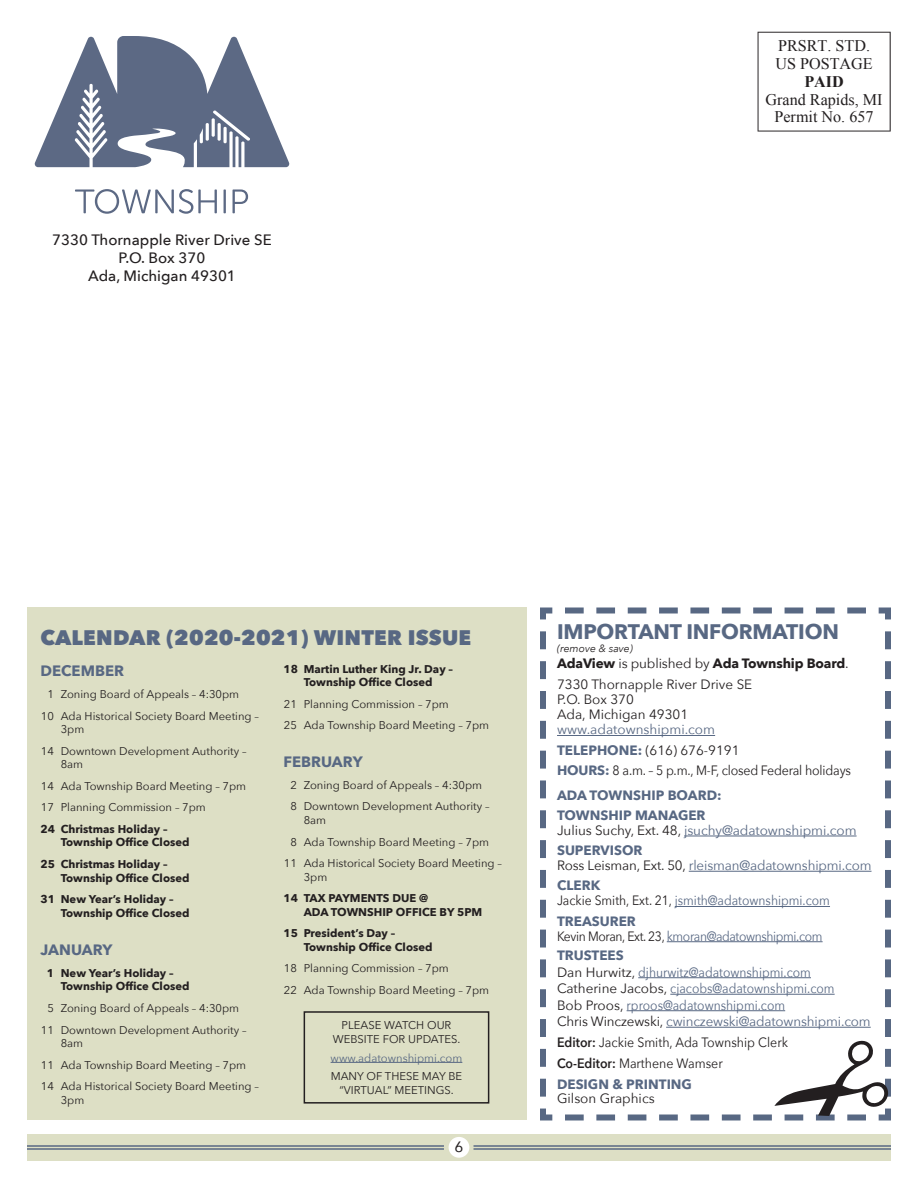
<style>
.page{position:relative;width:918px;height:1188px;background:#fff}
.page>*{position:absolute;margin:0;border:0;box-sizing:border-box;transform-origin:0 0}
.t1{font:800 21px "Avenir Next";letter-spacing:.01em;color:#586883}
.t2{font:700 21px "Avenir Next";letter-spacing:-.01em;color:#586883}
.t3{font:16.2px/17.9px "Times New Roman";color:#231f20;text-align:center}
.body{font:500 15px/18px "Avenir Next";color:#231f20;text-align:center}
.t4{font:700 15px "Avenir Next";color:#586883}
.t5{font:15px "Avenir";color:#231f20}
.body-2{font:13.5px/16.5px "Avenir Next";letter-spacing:-.005em;color:#586883;scale:.9 1}
.body-3{font:13.5px "Avenir Next";letter-spacing:-.005em;color:#586883}
.Ph_Head{font:13.5px/15px "Avenir Next";color:#231f20}
.body-4{font:13.5px "Avenir Next";color:#231f20;scale:.92 1}
.Ph_Head-2{font:13.5px "Avenir Next";color:#231f20;scale:.92 1}
.Ph_Head-3{font:700 13.5px "Avenir Next";color:#586883}
.body-5{font:13.5px "Avenir Next";letter-spacing:-.03em;color:#586883;scale:.9 1}
.body-6{font:700 13.5px/13.5px "Avenir Next";color:#586883}
.Ph_Head-4{font:700 13.5px "Avenir Next";letter-spacing:-.01em;color:#231f20}
.Ph_Head-5{font:13.5px "Avenir Next";color:#586883}
.t6{font:11.25px/13.5px "Avenir Next";color:#231f20}
.t7{font:700 11.25px/13.5px "Avenir Next";color:#231f20}
.t8{font:11.25px "Avenir Next";color:#586883}
.t9{font:italic 10.5px "Avenir Next";color:#231f20}
.s1{font-weight:700}
.s2{font-weight:400}
.s3{font-weight:700;color:#586883}
.s4{color:#231f20}
.s5{font-weight:600}
.s6{font-weight:400;color:#231f20}
</style>
<div class="page">
<div style="left:27px;top:1134px;width:864px;height:27px;background:#dddfc5"></div>
<hr style="left:27px;top:1145px;width:417px;height:2px;background:#586883">
<hr style="left:27px;top:1148px;width:417px;height:2px;background:#586883">
<div style="left:449px;top:1137px;width:20px;height:21px;background:#fff;border-radius:50%"></div>
<hr style="left:474px;top:1145px;width:417px;height:2px;background:#586883">
<hr style="left:474px;top:1148px;width:417px;height:2px;background:#586883">
<svg style="left:758px;top:32px;width:133px;height:100px"></svg>
<svg style="left:35px;top:36px;width:254px;height:131px"></svg>
<svg style="left:75px;top:189px;width:142px;height:25px"></svg>
<hr style="left:224px;top:189px;width:2px;height:24px;background:#5c6984">
<svg style="left:233px;top:189px;width:15px;height:24px"></svg>
<svg style="left:540px;top:607px;width:351px;height:514px"></svg>
<svg style="left:565px;top:625px;width:326px;height:495px"></svg>
<div style="left:27px;top:608px;width:499px;height:512px;background:#dddfc5"></div>
<hr style="left:557px;top:735px;width:158px;height:1px;background:#586883">
<hr style="left:684px;top:836px;width:173px;height:1px;background:#586883">
<hr style="left:689px;top:871px;width:183px;height:1px;background:#586883">
<hr style="left:675px;top:906px;width:155px;height:1px;background:#586883">
<hr style="left:667px;top:941px;width:156px;height:1px;background:#586883">
<hr style="left:638px;top:977px;width:173px;height:1px;background:#586883">
<hr style="left:670px;top:994px;width:165px;height:1px;background:#586883">
<hr style="left:627px;top:1010px;width:158px;height:1px;background:#586883">
<hr style="left:666px;top:1027px;width:205px;height:1px;background:#586883">
<hr style="left:331px;top:1062px;width:131px;height:1px;background:#586883">
<div style="left:304px;top:1011px;width:185px;height:93px;border:2px solid #231f20"></div>
<p class="body" style="left:52px;top:230px;width:221px">7330 Thornapple River Drive SE<br>P.O. Box 370<br>Ada, Michigan 49301</p>
<p class="t3" style="left:766px;top:36px;width:118px">PRSRT. STD.<br>US POSTAGE<br><span class="s1">PAID<br></span>Grand Rapids, MI<br>Permit No. 657</p>
<p class="t1" style="left:40px;top:625px;width:432px">CALENDAR (2020-2021) WINTER ISSUE</p>
<p class="t4" style="left:40px;top:658px;width:85px">DECEMBER</p>
<p class="t6" style="left:47px;top:687px;width:193px">1 Zoning Board of Appeals – 4:30pm</p>
<p class="t6" style="left:61px;top:708px;width:200px;text-indent:-20px">10 Ada Historical Society Board Meeting –<br>3pm</p>
<p class="t6" style="left:61px;top:743px;width:187px;text-indent:-20px">14 Downtown Development Authority –<br>8am</p>
<p class="t6" style="left:41px;top:779px;width:207px">14 Ada Township Board Meeting – 7pm</p>
<p class="t6" style="left:41px;top:800px;width:166px">17 Planning Commission – 7pm</p>
<p class="t7" style="left:61px;top:822px;width:130px;text-indent:-20px">24 Christmas Holiday –<br>Township Office Closed</p>
<p class="t7" style="left:61px;top:857px;width:130px;text-indent:-20px">25 Christmas Holiday –<br>Township Office Closed</p>
<p class="t7" style="left:61px;top:892px;width:130px;line-height:14.2px;text-indent:-20px">31 New Year’s Holiday –<br>Township Office Closed</p>
<p class="t4" style="left:40px;top:937px;width:74px">JANUARY</p>
<p class="t7" style="left:61px;top:966px;width:130px;text-indent:-14px">1 New Year’s Holiday –<br>Township Office Closed</p>
<p class="t6" style="left:47px;top:1001px;width:193px">5 Zoning Board of Appeals – 4:30pm</p>
<p class="t6" style="left:61px;top:1022px;width:187px;text-indent:-20px">11 Downtown Development Authority –<br>8am</p>
<p class="t6" style="left:41px;top:1058px;width:207px">11 Ada Township Board Meeting – 7pm</p>
<p class="t6" style="left:61px;top:1079px;width:200px;text-indent:-20px">14 Ada Historical Society Board Meeting –<br>3pm</p>
<p class="t7" style="left:284px;top:662px;width:171px;text-align:center">18 Martin Luther King Jr. Day –<br>Township Office Closed</p>
<p class="t6" style="left:284px;top:697px;width:166px">21 Planning Commission – 7pm</p>
<p class="t6" style="left:284px;top:718px;width:207px">25 Ada Township Board Meeting – 7pm</p>
<p class="t4" style="left:284px;top:749px;width:81px">FEBRUARY</p>
<p class="t6" style="left:290px;top:778px;width:193px">2 Zoning Board of Appeals – 4:30pm</p>
<p class="t6" style="left:304px;top:799px;width:187px;text-indent:-13px">8 Downtown Development Authority –<br>8am</p>
<p class="t6" style="left:290px;top:834px;width:200px">8 Ada Township Board Meeting – 7pm</p>
<p class="t6" style="left:304px;top:856px;width:200px;text-indent:-20px">11 Ada Historical Society Board Meeting –<br>3pm</p>
<p class="t7" style="left:304px;top:891px;width:180px;text-indent:-20px">14 TAX PAYMENTS DUE @<br>ADA TOWNSHIP OFFICE BY 5PM</p>
<p class="t7" style="left:304px;top:926px;width:130px;text-indent:-20px">15 President’s Day –<br>Township Office Closed</p>
<p class="t6" style="left:284px;top:961px;width:166px">18 Planning Commission – 7pm</p>
<p class="t6" style="left:284px;top:983px;width:207px">22 Ada Township Board Meeting – 7pm</p>
<p class="t6" style="left:333px;top:1018px;width:129px;text-align:center">PLEASE WATCH OUR<br>WEBSITE FOR UPDATES.</p>
<p class="t8" style="left:331px;top:1048px;width:133px">www.adatownshipmi.com</p>
<p class="t6" style="left:331px;top:1069px;width:133px;text-align:center">MANY OF THESE MAY BE “VIRTUAL” MEETINGS.</p>
<h3 class="t5" style="left:455px;top:1135px;width:10px">6</h3>
<p class="t2" style="left:557px;top:613px;width:283px">IMPORTANT INFORMATION</p>
<p class="t9" style="left:557px;top:639px;width:78px">(remove &amp; save)</p>
<p class="Ph_Head-4" style="left:557px;top:652px;width:293px">AdaView <span class="s2">is published by</span> Ada Township Board<span class="s2">.</span></p>
<p class="Ph_Head" style="left:557px;top:677px;width:197px">7330 Thornapple River Drive SE</p>
<p class="Ph_Head" style="left:557px;top:692px;width:133px">P.O. Box 370<br>Ada, Michigan 49301</p>
<p class="Ph_Head-5" style="left:557px;top:718px;width:160px">www.adatownshipmi.com</p>
<p class="Ph_Head" style="left:557px;top:743px;width:184px"><span class="s3">TELEPHONE:</span> (616) 676-9191</p>
<p class="Ph_Head-2" style="left:557px;top:759px;width:321px"><span class="s3">HOURS:</span> 8 a.m. – 5 p.m., M-F, closed Federal holidays</p>
<p class="Ph_Head-3" style="left:557px;top:784px;width:166px">ADA TOWNSHIP BOARD:</p>
<p class="Ph_Head-3" style="left:557px;top:804px;width:150px">TOWNSHIP MANAGER</p>
<p class="body-3" style="left:557px;top:819px;width:301px"><span class="s4">Julius Suchy, Ext. 48,</span> jsuchy@adatownshipmi.com</p>
<p class="Ph_Head-3" style="left:557px;top:839px;width:87px">SUPERVISOR</p>
<p class="body-3" style="left:557px;top:854px;width:316px"><span class="s4">Ross Leisman, Ext. 50,</span> rleisman@adatownshipmi.com</p>
<p class="body-2" style="left:557px;top:878px;width:305px;line-height:15px"><span class="s1">CLERK<br></span><span class="s4">Jackie Smith, Ext. 21,</span> jsmith@adatownshipmi.com</p>
<p class="body-6" style="left:557px;top:914px;width:80px">TREASURER</p>
<p class="body-5" style="left:557px;top:925px;width:297px"><span class="s4">Kevin Moran, Ext. 23,</span> kmoran@adatownshipmi.com</p>
<p class="body-2" style="left:557px;top:947px;width:350px"><span class="s1">TRUSTEES<br></span><span class="s4">Dan Hurwitz,</span> djhurwitz@adatownshipmi.com <span class="s4">Catherine Jacobs,</span> cjacobs@adatownshipmi.com<br><span class="s4">Bob Proos,</span> rproos@adatownshipmi.com<br><span class="s4">Chris Winczewski,</span> cwinczewski@adatownshipmi.com</p>
<p class="body-4" style="left:557px;top:1031px;width:253px"><span class="s5">Editor:</span> Jackie Smith, Ada Township Clerk</p>
<p class="body-4" style="left:557px;top:1052px;width:182px"><span class="s5">Co-Editor:</span> Marthene Wamser</p>
<p class="body-6" style="left:557px;top:1078px;width:136px">DESIGN &amp; PRINTING<br><span class="s6">Gilson Graphics</span></p>
</div>
